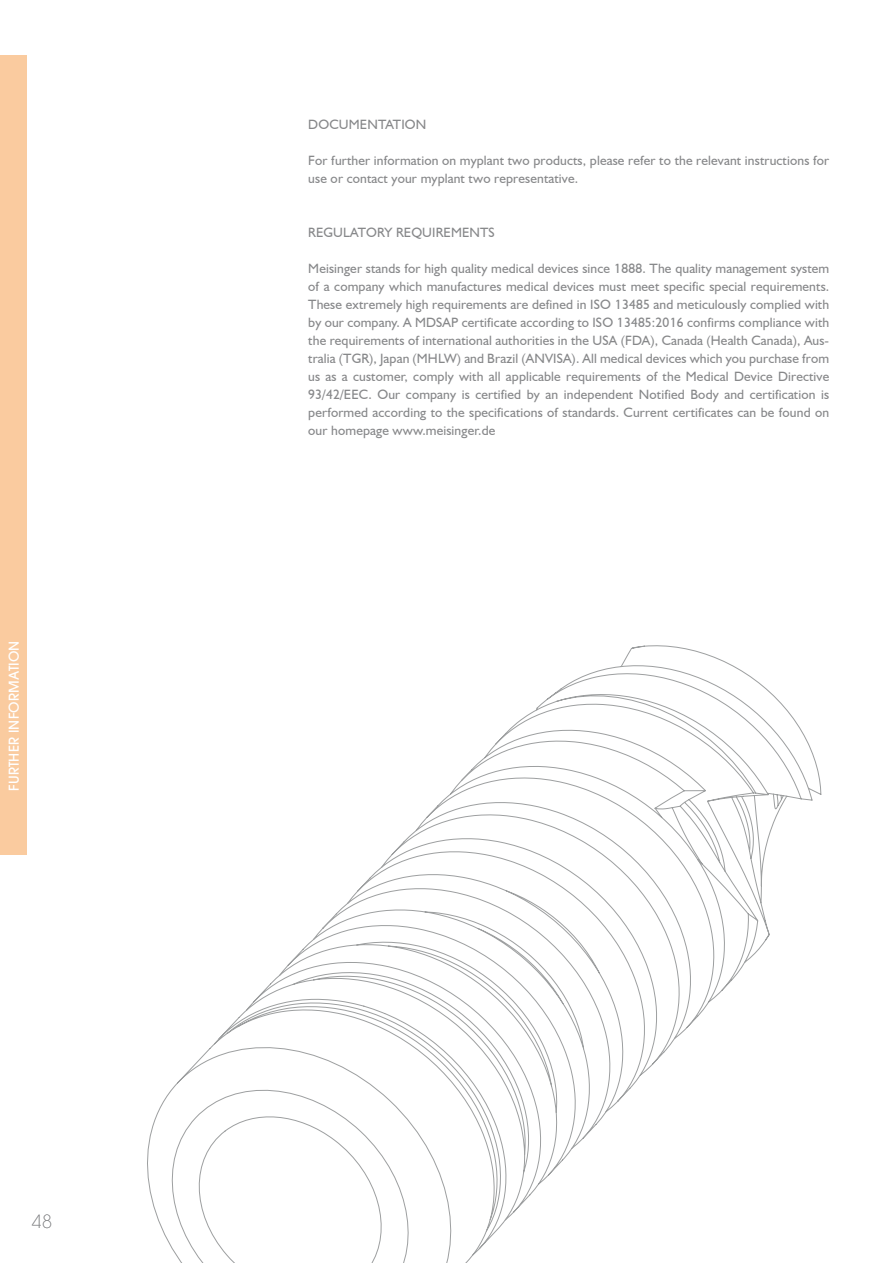
<style>
.page{position:relative;width:893px;height:1263px;background:#fff}
.page>*{position:absolute;margin:0;border:0;box-sizing:border-box;transform-origin:0 0}
.t1{font:200 18px "Avant Garde";color:#87888a}
.t2{font:13.5px/18px "Humanist 521 BT";letter-spacing:.01em;color:#87888a}
.t3{font:500 13.5px "Avant Garde";letter-spacing:.01em;color:#fff}
</style>
<div class="page">
<div style="left:0;top:55px;width:27px;height:800px;background:#facb9f"></div>
<svg style="left:147px;top:645px;width:675px;height:618px"></svg>
<p class="t3" style="left:5px;top:791px;width:152px;rotate:-90deg">FURTHER INFORMATION</p>
<h1 class="t1" style="left:32px;top:1211px;width:22px">48</h1>
<p class="t2" style="left:308px;top:115px;width:120px">DOCUMENTATION</p>
<p class="t2" style="left:308px;top:151px;width:522px">For further information on myplant two products, please refer to the relevant instructions for use or contact your myplant two representative.</p>
<p class="t2" style="left:308px;top:223px;width:188px">REGULATORY REQUIREMENTS</p>
<p class="t2" style="left:308px;top:259px;width:522px;text-align:justify">Meisinger stands for high quality medical devices since 1888. The quality management system of a company which manufactures medical devices must meet specific special requirements.<br>These extremely high requirements are defined in ISO 13485 and meticulously complied with by our company. A MDSAP certificate according to ISO 13485:2016 confirms compliance with the requirements of international authorities in the USA (FDA), Canada (Health Canada), Aus&shy;tralia (TGR), Japan (MHLW) and Brazil (ANVISA). All medical devices which you purchase from us as a customer, comply with all applicable requirements of the Medical Device Directive 93/42/EEC. Our company is certified by an independent Notified Body and certification is performed according to the specifications of standards. Current certificates can be found on our homepage www.meisinger.de</p>
</div>
